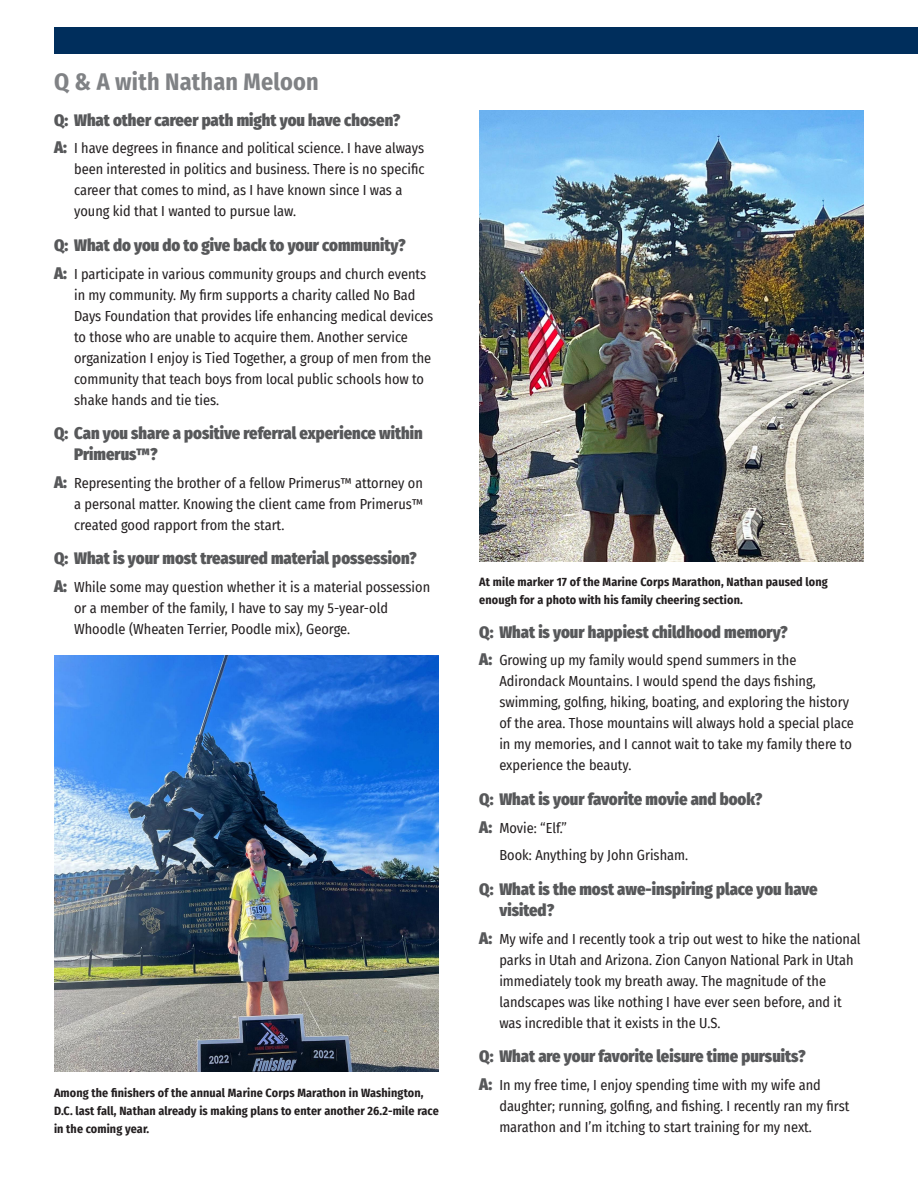
<style>
.page{position:relative;width:918px;height:1188px;background:#fff}
.page>*{position:absolute;margin:0;border:0;box-sizing:border-box;transform-origin:0 0}
.t1{font:700 24px "Fira Sans Condensed";letter-spacing:.01em;color:#808285}
.Question{font:900 16.5px/21px "Fira Sans Condensed";color:#57585a}
.Answer{font:900 16.5px "Fira Sans Condensed";color:#57585a}
.Answer-2{font:14.25px/21px "Fira Sans Condensed";color:#231f20}
.Cutline{font:700 12px/18px "Fira Sans Condensed";letter-spacing:.01em;color:#231f20}
.s1{font-weight:900;font-size:16.5px;color:#57585a}
</style>
<div class="page">
<div style="left:54px;top:27px;width:864px;height:27px;background:#002e5c"></div>
<img style="left:479px;top:110px;width:385px;height:452px">
<img style="left:54px;top:656px;width:385px;height:415px">
<p class="t1" style="left:54px;top:62px;width:266px">Q &amp; A with Nathan Meloon</p>
<p class="Answer" style="left:54px;top:105px;width:348px">Q: What other career path might you have chosen?</p>
<p class="Answer-2" style="left:74px;top:137px;width:352px;text-indent:-20px"><span class="s1">A:</span> I have degrees in finance and political science. I have always been interested in politics and business. There is no specific career that comes to mind, as I have known since I was a young kid that I wanted to pursue law.</p>
<p class="Question" style="left:54px;top:233px;width:353px">Q: What do you do to give back to your community?</p>
<p class="Answer-2" style="left:74px;top:263px;width:361px;text-indent:-20px"><span class="s1">A:</span> I participate in various community groups and church events in my community. My firm supports a charity called No Bad Days Foundation that provides life enhancing medical devices to those who are unable to acquire them. Another service organization I enjoy is Tied Together, a group of men from the community that teach boys from local public schools how to shake hands and tie ties.</p>
<p class="Question" style="left:74px;top:421px;width:350px;text-indent:-20px">Q: Can you share a positive referral experience within<br>Primerus™?</p>
<p class="Answer-2" style="left:74px;top:472px;width:350px;text-align:justify;text-indent:-20px"><span class="s1">A:</span> Representing the brother of a fellow Primerus™ attorney on a personal matter. Knowing the client came from Primerus™ created good rapport from the start.</p>
<p class="Question" style="left:54px;top:547px;width:364px">Q: What is your most treasured material possession?</p>
<p class="Answer-2" style="left:74px;top:576px;width:358px;text-indent:-20px"><span class="s1">A:</span> While some may question whether it is a material possession or a member of the family, I have to say my 5-year-old<br>Whoodle (Wheaten Terrier, Poodle mix), George.</p>
<p class="Cutline" style="left:54px;top:1083px;width:386px">Among the finishers of the annual Marine Corps Marathon in Washington,<br>D.C. last fall, Nathan already is making plans to enter another 26.2-mile race in the coming year.</p>
<p class="Cutline" style="left:479px;top:572px;width:350px">At mile marker 17 of the Marine Corps Marathon, Nathan paused long enough for a photo with his family cheering section.</p>
<p class="Question" style="left:479px;top:620px;width:310px">Q: What is your happiest childhood memory?</p>
<p class="Answer-2" style="left:499px;top:649px;width:356px;text-indent:-20px"><span class="s1">A:</span> Growing up my family would spend summers in the Adirondack Mountains. I would spend the days fishing, swimming, golfing, hiking, boating, and exploring the history of the area. Those mountains will always hold a special place in my memories, and I cannot wait to take my family there to experience the beauty.</p>
<p class="Question" style="left:479px;top:787px;width:285px">Q: What is your favorite movie and book?</p>
<p class="Answer-2" style="left:479px;top:817px;width:89px"><span class="s1">A:</span> Movie: “Elf.”</p>
<p class="Answer-2" style="left:500px;top:844px;width:190px">Book: Anything by John Grisham.</p>
<p class="Question" style="left:500px;top:877px;width:320px;text-indent:-20px">Q: What is the most awe-inspiring place you have visited?</p>
<p class="Answer-2" style="left:499px;top:928px;width:363px;text-indent:-20px"><span class="s1">A:</span> My wife and I recently took a trip out west to hike the national parks in Utah and Arizona. Zion Canyon National Park in Utah immediately took my breath away. The magnitude of the landscapes was like nothing I have ever seen before, and it was incredible that it exists in the U.S.</p>
<p class="Question" style="left:479px;top:1044px;width:328px">Q: What are your favorite leisure time pursuits?</p>
<p class="Answer-2" style="left:499px;top:1074px;width:352px;text-indent:-20px"><span class="s1">A:</span> In my free time, I enjoy spending time with my wife and daughter; running, golfing, and fishing. I recently ran my first marathon and I’m itching to start training for my next.</p>
</div>
